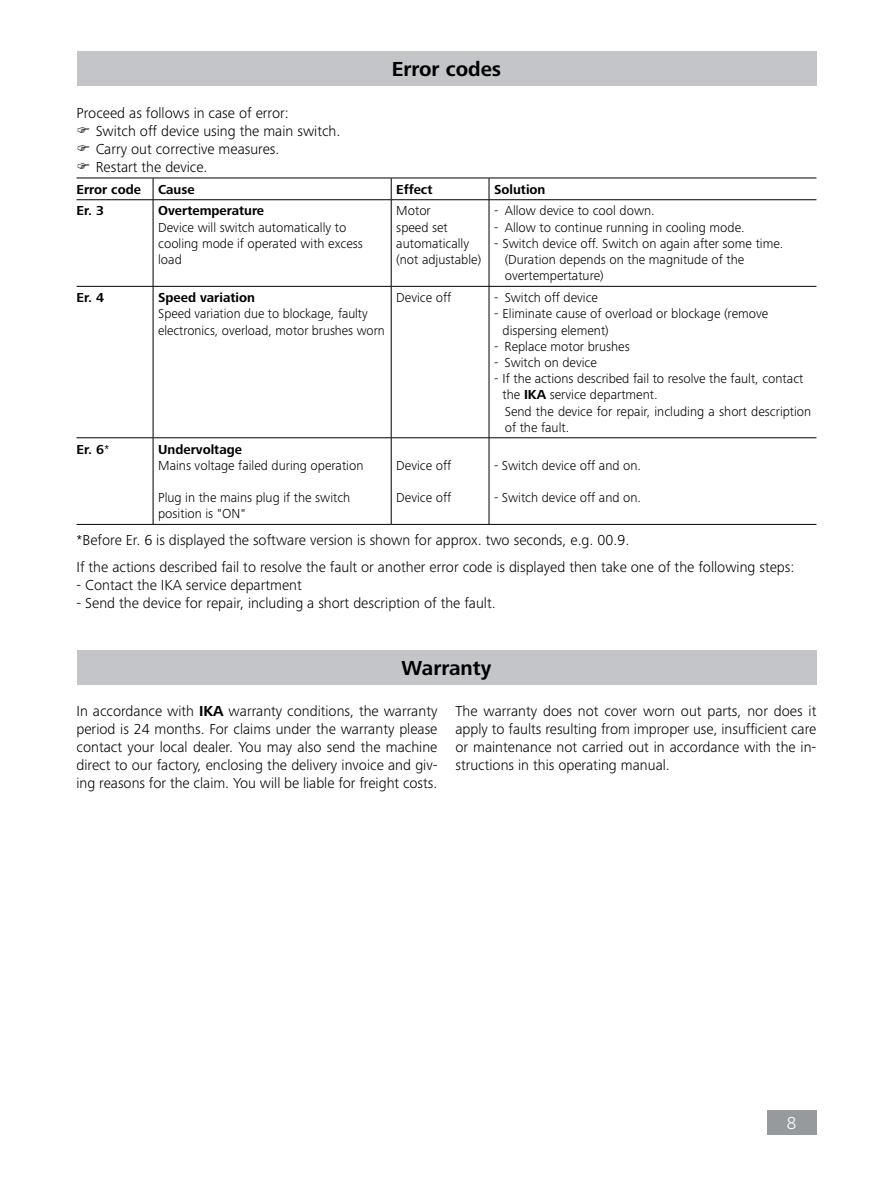
<style>
.page{position:relative;width:893px;height:1187px;background:#fff}
.page>*{position:absolute;margin:0;border:0;box-sizing:border-box;transform-origin:0 0}
.t1{font:700 21px "Frutiger Next IKA";color:#000}
.t2{font:300 18px "Frutiger Next IKA";color:#fff}
.t3{font:300 15px/18px "Frutiger Next IKA";color:#000}
.t4{font:300 13.5px/16.2px "Frutiger Next IKA";color:#000}
.t5{font:700 13.5px "Frutiger Next IKA";color:#000}
.s1{font-weight:700}
.s2{font-weight:300}
</style>
<div class="page">
<div style="left:767px;top:1110px;width:49px;height:25px;background:#979a9d"></div>
<div style="left:77px;top:51px;width:739px;height:34px;background:#c3c5c8"></div>
<hr style="left:77px;top:178px;width:76px;height:1px;background:#000">
<hr style="left:153px;top:178px;width:238px;height:1px;background:#000">
<svg style="left:153px;top:178px;width:1px;height:21px"></svg>
<hr style="left:391px;top:178px;width:98px;height:1px;background:#000">
<svg style="left:391px;top:178px;width:1px;height:21px"></svg>
<hr style="left:489px;top:178px;width:327px;height:1px;background:#000">
<svg style="left:489px;top:178px;width:1px;height:21px"></svg>
<hr style="left:77px;top:199px;width:76px;height:1px;background:#000">
<hr style="left:153px;top:199px;width:238px;height:1px;background:#000">
<hr style="left:153px;top:200px;width:1px;height:86px;background:#000">
<hr style="left:391px;top:199px;width:98px;height:1px;background:#000">
<hr style="left:391px;top:200px;width:1px;height:86px;background:#000">
<hr style="left:489px;top:199px;width:327px;height:1px;background:#000">
<hr style="left:489px;top:200px;width:1px;height:86px;background:#000">
<hr style="left:77px;top:286px;width:76px;height:1px;background:#000">
<hr style="left:153px;top:286px;width:238px;height:1px;background:#000">
<hr style="left:153px;top:286px;width:1px;height:151px;background:#000">
<hr style="left:391px;top:286px;width:98px;height:1px;background:#000">
<hr style="left:391px;top:286px;width:1px;height:151px;background:#000">
<hr style="left:489px;top:286px;width:327px;height:1px;background:#000">
<hr style="left:489px;top:286px;width:1px;height:151px;background:#000">
<hr style="left:77px;top:437px;width:76px;height:1px;background:#000">
<hr style="left:153px;top:437px;width:238px;height:1px;background:#000">
<hr style="left:153px;top:438px;width:1px;height:86px;background:#000">
<hr style="left:391px;top:437px;width:98px;height:1px;background:#000">
<hr style="left:391px;top:438px;width:1px;height:86px;background:#000">
<hr style="left:489px;top:437px;width:327px;height:1px;background:#000">
<hr style="left:489px;top:438px;width:1px;height:86px;background:#000">
<hr style="left:77px;top:524px;width:76px;height:1px;background:#000">
<hr style="left:153px;top:524px;width:238px;height:1px;background:#000">
<hr style="left:391px;top:524px;width:98px;height:1px;background:#000">
<hr style="left:489px;top:524px;width:327px;height:1px;background:#000">
<div style="left:77px;top:650px;width:739px;height:34px;background:#c3c5c8"></div>
<h1 class="t1" style="left:392px;top:57px;width:111px">Error codes</h1>
<p class="t3" style="left:96px;top:104px;width:246px;text-indent:-19px">Proceed as follows in case of error:<br>Switch off device using the main switch.<br>Carry out corrective measures.<br>Restart the device.</p>
<p class="t5" style="left:77px;top:181px;width:66px">Error code</p>
<p class="t5" style="left:158px;top:181px;width:38px">Cause</p>
<p class="t5" style="left:396px;top:181px;width:38px">Effect</p>
<p class="t5" style="left:494px;top:181px;width:53px">Solution</p>
<p class="t5" style="left:77px;top:203px;width:29px">Er. 3</p>
<p class="t5" style="left:158px;top:203px;width:107px">Overtemperature</p>
<p class="t4" style="left:158px;top:219px;width:206px">Device will switch automatically to cooling mode if operated with excess load</p>
<p class="t4" style="left:396px;top:203px;width:86px">Motor<br>speed set automatically (not adjustable)</p>
<p class="t4" style="left:494px;top:203px;width:162px">- Allow device to cool down.</p>
<p class="t4" style="left:494px;top:219px;width:252px">- Allow to continue running in cooling mode.</p>
<p class="t4" style="left:505px;top:235px;width:280px;text-indent:-11px">- Switch device off. Switch on again after some time. (Duration depends on the magnitude of the overtempertature)</p>
<p class="t5" style="left:77px;top:290px;width:29px">Er. 4</p>
<p class="t5" style="left:158px;top:290px;width:98px">Speed variation</p>
<p class="t4" style="left:158px;top:306px;width:228px">Speed variation due to blockage, faulty electronics, overload, motor brushes worn</p>
<p class="t4" style="left:396px;top:289px;width:56px">Device off</p>
<p class="t4" style="left:494px;top:289px;width:105px">- Switch off device</p>
<p class="t4" style="left:503px;top:306px;width:267px;text-indent:-9px">- Eliminate cause of overload or blockage (remove dispersing element)</p>
<p class="t4" style="left:494px;top:338px;width:137px">- Replace motor brushes</p>
<p class="t4" style="left:494px;top:354px;width:104px">- Switch on device</p>
<p class="t4" style="left:503px;top:370px;width:310px;text-indent:-9px">- If the actions described fail to resolve the fault, contact the <span class="s1">IKA</span> service department.<br>Send the device for repair, including a short description of the fault.</p>
<p class="t5" style="left:77px;top:441px;width:34px">Er. 6<span class="s2">*</span></p>
<p class="t5" style="left:158px;top:441px;width:85px">Undervoltage</p>
<p class="t4" style="left:158px;top:457px;width:207px">Mains voltage failed during operation</p>
<p class="t4" style="left:158px;top:489px;width:194px">Plug in the mains plug if the switch position is "ON"</p>
<p class="t4" style="left:494px;top:457px;width:148px">- Switch device off and on.</p>
<p class="t4" style="left:494px;top:489px;width:148px">- Switch device off and on.</p>
<p class="t3" style="left:77px;top:527px;width:719px;line-height:26.5px">*Before Er. 6 is displayed the software version is shown for approx. two seconds, e.g. 00.9.<br>If the actions described fail to resolve the fault or another error code is displayed then take one of the following steps:</p>
<p class="t3" style="left:77px;top:575px;width:227px">- Contact the IKA service department</p>
<p class="t3" style="left:77px;top:593px;width:421px">- Send the device for repair, including a short description of the fault.</p>
<p class="t4" style="left:396px;top:457px;width:56px">Device off</p>
<p class="t4" style="left:396px;top:489px;width:56px">Device off</p>
<h1 class="t1" style="left:402px;top:655px;width:91px">Warranty</h1>
<p class="t3" style="left:77px;top:702px;width:362px;text-align:justify">In accordance with <span class="s1">IKA</span> warranty conditions, the warranty period is 24 months. For claims under the warranty please contact your local dealer. You may also send the machine direct to our factory, enclosing the delivery invoice and giv&shy;ing reasons for the claim. You will be liable for freight costs.</p>
<p class="t3" style="left:455px;top:702px;width:362px;text-align:justify">The warranty does not cover worn out parts, nor does it apply to faults resulting from improper use, insufficient care or maintenance not carried out in accordance with the in&shy;structions in this operating manual.</p>
<p class="t2" style="left:787px;top:1112px;width:11px">8</p>
</div>
